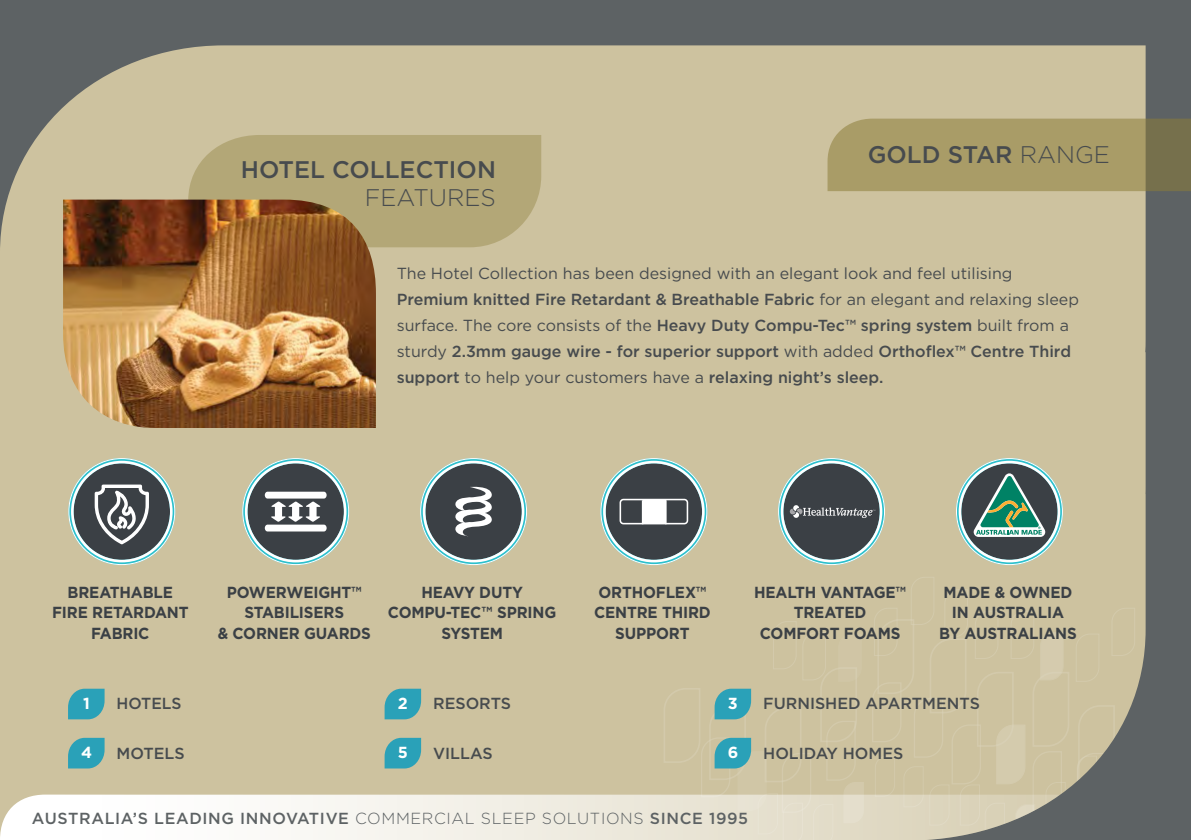
<style>
.page{position:relative;width:1191px;height:840px;background:#fff}
.page>*{position:absolute;margin:0;border:0;box-sizing:border-box;transform-origin:0 0}
.t1{font:500 24px "Gotham";color:#474b4e}
.t2{font:300 24px "Gotham";color:#474b4e}
.t3{font:16px/26px "Gotham";color:#474b4e}
.t4{font:700 16px/20px "Gotham";letter-spacing:-.01em;color:#3b4045;text-align:center;scale:.95 1}
.t5{font:500 16px "Gotham";letter-spacing:.04em;color:#5d6264}
.t6{font:500 16px "Gotham";color:#474b4e}
.t7{font:700 16px "Gotham";color:#fff}
.s1{font-weight:300}
.s2{font-weight:500}
</style>
<div class="page">
<div style="left:0;top:0;width:1191px;height:839px;background:#5d6264"></div>
<div style="left:0;top:45px;width:1145px;height:749px;background:#cdc29f"></div>
<svg style="left:871px;top:576px;width:274px;height:218px"></svg>
<svg style="left:0;top:794px;width:1061px;height:45px"></svg>
<div style="left:188px;top:135px;width:353px;height:112px;background:#b3a777"></div>
<img style="left:63px;top:199px;width:313px;height:229px">
<svg style="left:827px;top:118px;width:364px;height:73px"></svg>
<svg style="left:68px;top:688px;width:37px;height:31px"></svg>
<svg style="left:384px;top:688px;width:37px;height:31px"></svg>
<svg style="left:384px;top:737px;width:37px;height:31px"></svg>
<svg style="left:662px;top:620px;width:202px;height:219px"></svg>
<svg style="left:68px;top:737px;width:37px;height:31px"></svg>
<svg style="left:71px;top:460px;width:102px;height:102px;fill:#3b4045"></svg>
<div style="left:68px;top:458px;width:107px;height:106px;border:5px solid #2cc0cd;border-radius:50%"></div>
<div style="left:71px;top:460px;width:102px;height:102px;border:3px solid #fff;border-radius:50%"></div>
<div style="left:423px;top:460px;width:101px;height:102px;background:#3b4045;border-radius:50%"></div>
<div style="left:420px;top:458px;width:107px;height:106px;border:5px solid #2cc0cd;border-radius:50%"></div>
<div style="left:423px;top:460px;width:101px;height:102px;border:3px solid #fff;border-radius:50%"></div>
<svg style="left:455px;top:486px;width:37px;height:50px"></svg>
<svg style="left:94px;top:483px;width:56px;height:62px"></svg>
<div style="left:245px;top:460px;width:101px;height:102px;background:#3b4045;border-radius:50%"></div>
<div style="left:242px;top:458px;width:107px;height:106px;border:5px solid #2cc0cd;border-radius:50%"></div>
<div style="left:245px;top:460px;width:101px;height:102px;border:3px solid #fff;border-radius:50%"></div>
<svg style="left:271px;top:501px;width:49px;height:20px"></svg>
<div style="left:265px;top:524px;width:62px;height:7px;background:#fff;border-radius:3px"></div>
<div style="left:265px;top:491px;width:62px;height:7px;background:#fff;border-radius:3px"></div>
<div style="left:780px;top:460px;width:102px;height:102px;background:#3b4045;border-radius:50%"></div>
<div style="left:778px;top:458px;width:107px;height:106px;border:5px solid #2cc0cd;border-radius:50%"></div>
<div style="left:780px;top:460px;width:102px;height:102px;border:3px solid #fff;border-radius:50%"></div>
<svg style="left:790px;top:505px;width:85px;height:12px"></svg>
<svg style="left:958px;top:460px;width:102px;height:102px;fill:#3b4045"></svg>
<div style="left:958px;top:460px;width:102px;height:102px;border:3px solid #fff;border-radius:50%"></div>
<svg style="left:973px;top:473px;width:72px;height:63px"></svg>
<div style="left:603px;top:460px;width:101px;height:102px;background:#3b4045;border-radius:50%"></div>
<div style="left:600px;top:458px;width:107px;height:106px;border:5px solid #2cc0cd;border-radius:50%"></div>
<div style="left:603px;top:460px;width:101px;height:102px;border:3px solid #fff;border-radius:50%"></div>
<div style="left:619px;top:498px;width:69px;height:26px;border:2px solid #fff;border-radius:3px"></div>
<svg style="left:642px;top:500px;width:1px;height:24px"></svg>
<div style="left:643px;top:499px;width:23px;height:24px;background:#fff"></div>
<h1 class="t1" style="left:241px;top:155px;width:257px">HOTEL COLLECTION</h1>
<h1 class="t2" style="left:365px;top:185px;width:133px">FEATURES</h1>
<h1 class="t1" style="left:867px;top:141px;width:244px">GOLD STAR <span class="s1">RANGE</span></h1>
<p class="t3" style="left:397px;top:259px;width:684px">The Hotel Collection has been designed with an elegant look and feel utilising <span class="s2">Premium knitted Fire Retardant &amp; Breathable Fabric</span> for an elegant and relaxing sleep surface. The core consists of the <span class="s2">Heavy Duty Compu-Tec™ spring system</span> built from a sturdy <span class="s2">2.3mm gauge wire - for superior support</span> with added <span class="s2">Orthoflex™ Centre Third support</span> to help your customers have a <span class="s2">relaxing night’s sleep.</span></p>
<p class="t4" style="left:218px;top:582px;width:163px">POWERWEIGHT™<br>STABILISERS<br>&amp; CORNER GUARDS</p>
<p class="t4" style="left:754px;top:582px;width:161px">HEALTH VANTAGE™<br>TREATED<br>COMFORT FOAMS</p>
<p class="t4" style="left:939px;top:582px;width:146px">MADE &amp; OWNED<br>IN AUSTRALIA<br>BY AUSTRALIANS</p>
<p class="t4" style="left:594px;top:582px;width:124px">ORTHOFLEX™<br>CENTRE THIRD<br>SUPPORT</p>
<p class="t4" style="left:52px;top:582px;width:145px">BREATHABLE<br>FIRE RETARDANT<br>FABRIC</p>
<p class="t4" style="left:388px;top:582px;width:179px">HEAVY DUTY<br>COMPU-TEC™ SPRING<br>SYSTEM</p>
<p class="t7" style="left:83px;top:693px;width:8px">1</p>
<p class="t6" style="left:117px;top:694px;width:67px">HOTELS</p>
<p class="t7" style="left:398px;top:693px;width:11px">2</p>
<p class="t6" style="left:433px;top:694px;width:80px">RESORTS</p>
<p class="t7" style="left:727px;top:693px;width:11px">3</p>
<p class="t6" style="left:763px;top:694px;width:218px">FURNISHED APARTMENTS</p>
<p class="t7" style="left:81px;top:743px;width:13px">4</p>
<p class="t6" style="left:117px;top:743px;width:70px">MOTELS</p>
<p class="t7" style="left:398px;top:743px;width:12px">5</p>
<p class="t6" style="left:433px;top:743px;width:61px">VILLAS</p>
<p class="t7" style="left:727px;top:743px;width:12px">6</p>
<p class="t6" style="left:763px;top:743px;width:142px">HOLIDAY HOMES</p>
<p class="t5" style="left:32px;top:808px;width:717px">AUSTRALIA’S LEADING INNOVATIVE <span class="s1">COMMERCIAL SLEEP SOLUTIONS</span> SINCE 1995</p>
</div>
